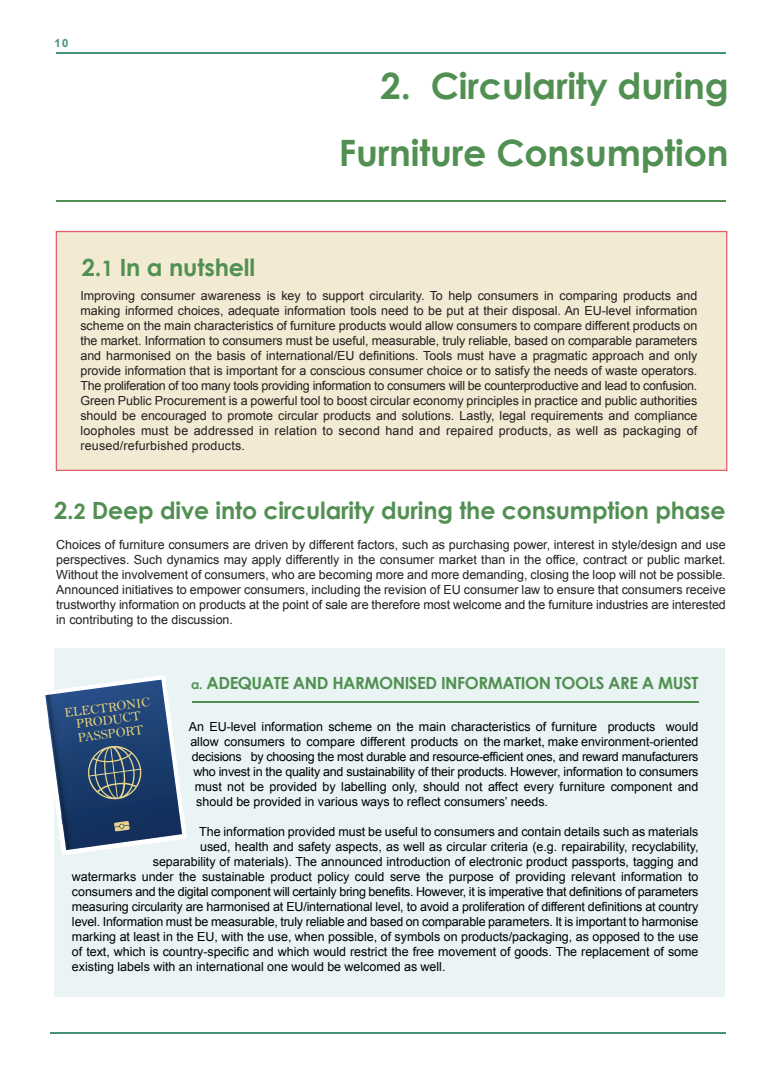
<style>
.page{position:relative;width:780px;height:1088px;background:#fff}
.page>*{position:absolute;margin:0;border:0;box-sizing:border-box;transform-origin:0 0}
.t1{font:700 36.38px/67.5px "Century Gothic";letter-spacing:-.005em;color:#519052;text-align:right}
.t2{font:700 23.75px "Century Gothic";letter-spacing:-.005em;color:#519052}
.t3{font:700 16.75px "Century Gothic";letter-spacing:-.025em;color:#519052}
.t4{font:13.5px/12.5px "Bell";color:#edd979;text-align:center}
.t5{font:12.5px/15px "Arial";letter-spacing:.005em;color:#231f20;text-align:justify}
.t6{font:12.5px "Arial";letter-spacing:-.005em;color:#000}
.t7{font:700 11.25px "Arial";color:#459272}
.s1{font-size:21.25px}
.s2{font-size:12.5px}
</style>
<div class="page">
<hr style="left:51px;top:1032px;width:675px;height:1px;background:#459272">
<hr style="left:56px;top:52px;width:669px;height:1px;background:#459272">
<div style="left:56px;top:231px;width:671px;height:240px;background:#f2ead2;border:1px solid #df5f67"></div>
<hr style="left:56px;top:200px;width:669px;height:2px;background:#519052">
<div style="left:54px;top:648px;width:670px;height:349px;background:#eaf4f4"></div>
<svg style="left:45px;top:675px;width:142px;height:180px"></svg>
<hr style="left:192px;top:701px;width:506px;height:2px;background:#519052">
<p class="t7" style="left:54px;top:36px;width:15px">10</p>
<h1 class="t1" style="left:339px;top:50px;width:391px">2. Circularity during<br>Furniture Consumption</h1>
<h2 class="t2" style="left:82px;top:250px;width:175px">2.<span class="s1">1</span> In a nutshell</h2>
<p class="t5" style="left:80px;top:289px;width:618px">Improving consumer awareness is key to support circularity. To help consumers in comparing products and making informed choices, adequate information tools need to be put at their disposal. An EU-level information scheme on the main characteristics of furniture products would allow consumers to compare different products on the market. Information to consumers must be useful, measurable, truly reliable, based on comparable parameters and harmonised on the basis of international/EU definitions. Tools must have a pragmatic approach and only provide information that is important for a conscious consumer choice or to satisfy the needs of waste operators.<br>The proliferation of too many tools providing information to consumers will be counterproductive and lead to confusion.<br>Green Public Procurement is a powerful tool to boost circular economy principles in practice and public authorities should be encouraged to promote circular products and solutions. Lastly, legal requirements and compliance loopholes must be addressed in relation to second hand and repaired products, as well as packaging of reused/refurbished products.</p>
<h2 class="t2" style="left:54px;top:492px;width:673px">2.<span class="s1">2</span> Deep dive into circularity during the consumption phase</h2>
<p class="t5" style="left:56px;top:537px;width:671px">Choices of furniture consumers are driven by different factors, such as purchasing power, interest in style/design and use perspectives. Such dynamics may apply differently in the consumer market than in the office, contract or public market.<br>Without the involvement of consumers, who are becoming more and more demanding, closing the loop will not be possible.<br>Announced initiatives to empower consumers, including the revision of EU consumer law to ensure that consumers receive trustworthy information on products at the point of sale are therefore most welcome and the furniture industries are interested in contributing to the discussion.</p>
<h3 class="t3" style="left:191px;top:670px;width:508px"><span class="s2">a.</span> ADEQUATE AND HARMONISED INFORMATION TOOLS ARE A MUST</h3>
<p class="t6" style="left:189px;top:718px;width:511px">An EU-level information scheme on the main characteristics of furniture products would</p>
<p class="t6" style="left:190px;top:733px;width:509px">allow consumers to compare different products on the market, make environment-oriented</p>
<p class="t6" style="left:192px;top:748px;width:508px">decisions by choosing the most durable and resource-efficient ones, and reward manufacturers</p>
<p class="t6" style="left:193px;top:763px;width:506px">who invest in the quality and sustainability of their products. However, information to consumers</p>
<p class="t6" style="left:195px;top:778px;width:505px">must not be provided by labelling only, should not affect every furniture component and</p>
<p class="t6" style="left:196px;top:793px;width:353px">should be provided in various ways to reflect consumers’ needs.</p>
<p class="t6" style="left:199px;top:823px;width:500px">The information provided must be useful to consumers and contain details such as materials</p>
<p class="t6" style="left:200px;top:838px;width:500px">used, health and safety aspects, as well as circular criteria (e.g. repairability, recyclability,</p>
<p class="t6" style="left:153px;top:853px;width:547px">separability of materials). The announced introduction of electronic product passports, tagging and</p>
<p class="t6" style="left:72px;top:868px;width:628px">watermarks under the sustainable product policy could serve the purpose of providing relevant information to</p>
<p class="t6" style="left:72px;top:883px;width:628px">consumers and the digital component will certainly bring benefits. However, it is imperative that definitions of parameters</p>
<p class="t6" style="left:72px;top:898px;width:628px">measuring circularity are harmonised at EU/international level, to avoid a proliferation of different definitions at country</p>
<p class="t6" style="left:72px;top:913px;width:628px">level. Information must be measurable, truly reliable and based on comparable parameters. It is important to harmonise</p>
<p class="t6" style="left:72px;top:928px;width:628px">marking at least in the EU, with the use, when possible, of symbols on products/packaging, as opposed to the use</p>
<p class="t6" style="left:72px;top:943px;width:628px">of text, which is country-specific and which would restrict the free movement of goods. The replacement of some</p>
<p class="t6" style="left:72px;top:958px;width:375px">existing labels with an international one would be welcomed as well.</p>
<p class="t4" style="left:64px;top:707px;width:87px;rotate:-8deg">ELECTRONIC<br>PRODUCT</p>
<p class="t4" style="left:77px;top:732px;width:68px;rotate:-8deg">PASSPORT</p>
</div>
